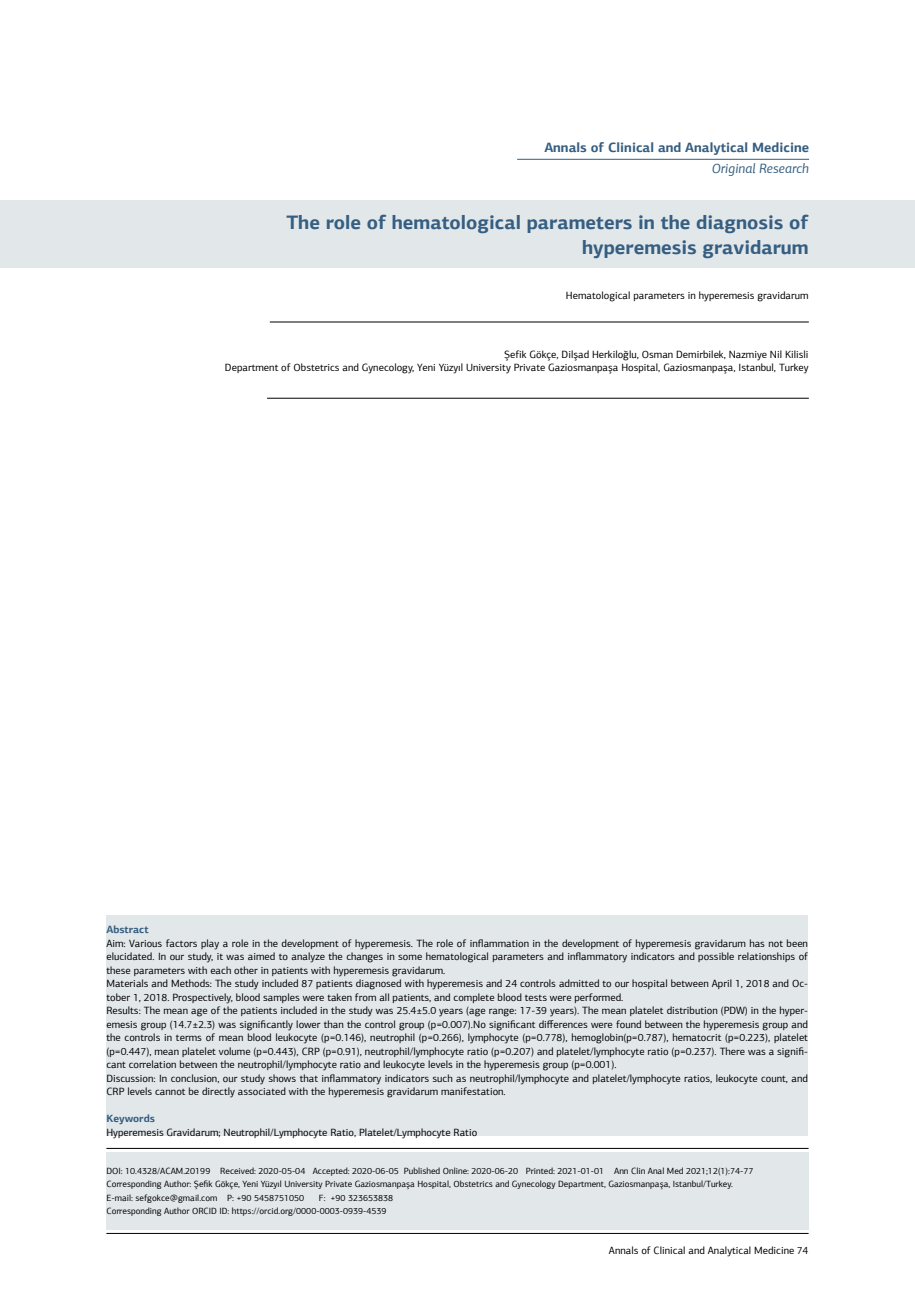
<style>
.page{position:relative;width:915px;height:1306px;background:#fff}
.page>*{position:absolute;margin:0;border:0;box-sizing:border-box;transform-origin:0 0}
.t1{font:700 19.5px/25.5px "PF Agora Sans Pro";color:#355e81;text-align:right}
.t2{font:700 13.5px "PF Agora Sans Pro";color:#355e81}
.t3{font:italic 13.5px "PF Agora Sans Pro";color:#355e81}
.t4{font:10.5px/13.5px "PF Agora Sans Pro";color:#000;text-align:right}
.t5{font:700 10.5px "PF Agora Sans Pro";color:#355e81}
.t6{font:9px/13.5px "PF Agora Sans Pro";color:#000}
</style>
<div class="page">
<hr style="left:106px;top:1233px;width:702px;height:1px;background:#000">
<div style="left:0;top:200px;width:914px;height:68px;background:#e2e7ea"></div>
<hr style="left:106px;top:1148px;width:702px;height:1px;background:#000">
<hr style="left:270px;top:322px;width:538px;height:1px;background:#000">
<hr style="left:267px;top:398px;width:541px;height:1px;background:#000">
<hr style="left:517px;top:159px;width:291px;height:1px;background:#355e81">
<div style="left:106px;top:1151px;width:702px;height:78px;background:#e2e7ea"></div>
<div style="left:106px;top:915px;width:701px;height:220px;background:#e2e7ea"></div>
<p class="t2" style="left:544px;top:139px;width:266px">Annals of Clinical and Analytical Medicine</p>
<p class="t3" style="left:711px;top:160px;width:99px">Original Research</p>
<h1 class="t1" style="left:286px;top:209px;width:523px">The role of hematological parameters in the diagnosis of hyperemesis gravidarum</h1>
<p class="t4" style="left:565px;top:288px;width:244px">Hematological parameters in hyperemesis gravidarum</p>
<p class="t4" style="left:225px;top:347px;width:585px">Şefik Gökçe, Dilşad Herkiloğlu, Osman Demirbilek, Nazmiye Nil Kilisli<br>Department of Obstetrics and Gynecology, Yeni Yüzyıl University Private Gaziosmanpaşa Hospital, Gaziosmanpaşa, Istanbul, Turkey</p>
<p class="t5" style="left:106px;top:923px;width:44px">Abstract</p>
<p class="t4" style="left:106px;top:936px;width:703px;text-align:left">Aim: Various factors play a role in the development of hyperemesis. The role of inflammation in the development of hyperemesis gravidarum has not been elucidated. In our study, it was aimed to analyze the changes in some hematological parameters and inflammatory indicators and possible relationships of these parameters with each other in patients with hyperemesis gravidarum.<br>Materials and Methods: The study included 87 patients diagnosed with hyperemesis and 24 controls admitted to our hospital between April 1, 2018 and Oc&shy;tober 1, 2018. Prospectively, blood samples were taken from all patients, and complete blood tests were performed.<br>Results: The mean age of the patients included in the study was 25.4±5.0 years (age range: 17-39 years). The mean platelet distribution (PDW) in the hyper&shy;emesis group (14.7±2.3) was significantly lower than the control group (p=0.007).No significant differences were found between the hyperemesis group and the controls in terms of mean blood leukocyte (p=0.146), neutrophil (p=0.266), lymphocyte (p=0.778), hemoglobin(p=0.787), hematocrit (p=0.223), platelet (p=0.447), mean platelet volume (p=0.443), CRP (p=0.91), neutrophil/lymphocyte ratio (p=0.207) and platelet/lymphocyte ratio (p=0.237). There was a signifi&shy;cant correlation between the neutrophil/lymphocyte ratio and leukocyte levels in the hyperemesis group (p=0.001).<br>Discussion: In conclusion, our study shows that inflammatory indicators such as neutrophil/lymphocyte and platelet/lymphocyte ratios, leukocyte count, and CRP levels cannot be directly associated with the hyperemesis gravidarum manifestation.</p>
<p class="t5" style="left:106px;top:1112px;width:50px">Keywords</p>
<p class="t4" style="left:106px;top:1125px;width:372px">Hyperemesis Gravidarum; Neutrophil/Lymphocyte Ratio, Platelet/Lymphocyte Ratio</p>
<p class="t6" style="left:106px;top:1164px;width:648px">DOI: 10.4328/ACAM.20199 Received: 2020-05-04 Accepted: 2020-06-05 Published Online: 2020-06-20 Printed: 2021-01-01 Ann Clin Anal Med 2021;12(1):74-77<br>Corresponding Author: Şefik Gökçe, Yeni Yüzyıl University Private Gaziosmanpaşa Hospital, Obstetrics and Gynecology Department, Gaziosmanpaşa, Istanbul/Turkey.<br>E-mail: sefgokce@gmail.com P: +90 5458751050</p>
<p class="t6" style="left:106px;top:1191px;width:288px;text-indent:212px">F: +90 323653838<br>Corresponding Author ORCID ID: https://orcid.org/0000-0003-0939-4539</p>
<p class="t4" style="left:608px;top:1243px;width:201px">Annals of Clinical and Analytical Medicine 74</p>
</div>
